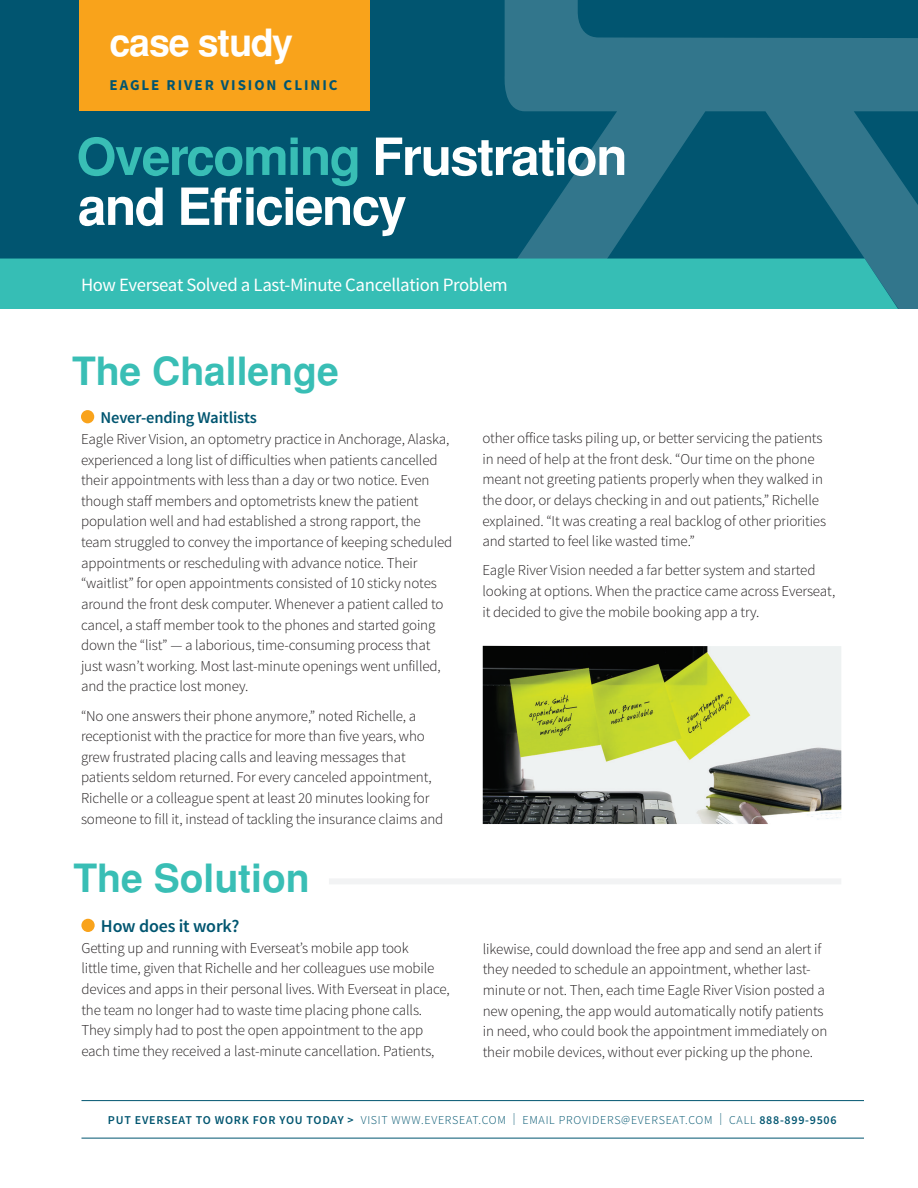
<style>
.page{position:relative;width:918px;height:1188px;background:#fff}
.page>*{position:absolute;margin:0;border:0;box-sizing:border-box;transform-origin:0 0}
.t1{font:700 51.3px/49.9px "Helvetica";letter-spacing:-.03em;color:#fff}
.t2{font:700 39px "Helvetica";color:#39beb5}
.t3{font:700 37.65px "Helvetica";letter-spacing:-.03em;color:#fff}
.t4{font:18.75px "Source Sans Pro";letter-spacing:-.02em;color:#fff}
.t5{font:600 18px "Source Sans Pro";letter-spacing:-.01em;color:#015570}
.t6{font:600 16.5px "Source Sans Pro";letter-spacing:-.01em;color:#015570}
.t7{font:300 15px/20.7px "Source Sans Pro";letter-spacing:-.01em;color:#231f20}
.t8{font:700 15px "Source Sans Pro";letter-spacing:.13em;color:#015570}
.t9{font:300 12px "Source Sans Pro";letter-spacing:.06em;color:#015570}
.s1{color:#39beb5}
.s2{font-weight:600}
</style>
<div class="page">
<div style="left:81px;top:919px;width:14px;height:13px;background:#f9a31b;border-radius:50%"></div>
<div style="left:81px;top:410px;width:13px;height:13px;background:#f9a31b;border-radius:50%"></div>
<div style="left:0;top:0;width:918px;height:316px;background:#015570"></div>
<div style="left:79px;top:0;width:291px;height:111px;background:#f9a31b"></div>
<hr style="left:81px;top:1100px;width:783px;height:1px;background:#015570">
<hr style="left:81px;top:1138px;width:783px;height:1px;background:#015570">
<div style="left:329px;top:878px;width:512px;height:6px;background:#f2f3f4"></div>
<img style="left:483px;top:646px;width:358px;height:178px">
<svg style="left:493px;top:0;width:425px;height:310px;fill:#32768c"></svg>
<div style="left:0;top:259px;width:899px;height:51px;background:#36beb5"></div>
<div style="left:0;top:310px;width:918px;height:15px;background:#fff"></div>
<h3 class="t3" style="left:110px;top:21px;width:185px">case study</h3>
<p class="t8" style="left:110px;top:75px;width:230px">EAGLE RIVER VISION CLINIC</p>
<h1 class="t1" style="left:77px;top:132px;width:553px"><span class="s1">Overcoming</span> Frustration and Efficiency</h1>
<p class="t4" style="left:81px;top:273px;width:428px">How Everseat Solved a Last-Minute Cancellation Problem</p>
<h2 class="t2" style="left:72px;top:349px;width:268px">The Challenge</h2>
<p class="t6" style="left:101px;top:407px;width:158px">Never-ending Waitlists</p>
<p class="t7" style="left:81px;top:429px;width:373px">Eagle River Vision, an optometry practice in Anchorage, Alaska, experienced a long list of difficulties when patients cancelled their appointments with less than a day or two notice. Even though staff members and optometrists knew the patient population well and had established a strong rapport, the team struggled to convey the importance of keeping scheduled appointments or rescheduling with advance notice. Their “waitlist” for open appointments consisted of 10 sticky notes around the front desk computer. Whenever a patient called to cancel, a staff member took to the phones and started going down the “list” — a laborious, time-consuming process that just wasn’t working. Most last-minute openings went unfilled, and the practice lost money.</p>
<p class="t7" style="left:81px;top:705px;width:364px">“No one answers their phone anymore,” noted Richelle, a receptionist with the practice for more than five years, who grew frustrated placing calls and leaving messages that patients seldom returned. For every canceled appointment, Richelle or a colleague spent at least 20 minutes looking for someone to fill it, instead of tackling the insurance claims and</p>
<h2 class="t2" style="left:74px;top:856px;width:238px">The Solution</h2>
<p class="t7" style="left:482px;top:428px;width:345px">other office tasks piling up, or better servicing the patients in need of help at the front desk. “Our time on the phone meant not greeting patients properly when they walked in the door, or delays checking in and out patients,” Richelle explained. “It was creating a real backlog of other priorities and started to feel like wasted time.”</p>
<p class="t7" style="left:482px;top:560px;width:354px">Eagle River Vision needed a far better system and started looking at options. When the practice came across Everseat, it decided to give the mobile booking app a try.</p>
<p class="t5" style="left:101px;top:915px;width:140px">How does it work?</p>
<p class="t7" style="left:81px;top:937px;width:370px">Getting up and running with Everseat’s mobile app took<br>little time, given that Richelle and her colleagues use mobile devices and apps in their personal lives. With Everseat in place, the team no longer had to waste time placing phone calls.<br>They simply had to post the open appointment to the app each time they received a last-minute cancellation. Patients,</p>
<p class="t7" style="left:483px;top:939px;width:346px">likewise, could download the free app and send an alert if they needed to schedule an appointment, whether last&shy;minute or not. Then, each time Eagle River Vision posted a new opening, the app would automatically notify patients in need, who could book the appointment immediately on their mobile devices, without ever picking up the phone.</p>
<p class="t9" style="left:108px;top:1113px;width:730px"><span class="s2">PUT EVERSEAT TO WORK FOR YOU TODAY &gt;</span> VISIT WWW.EVERSEAT.COM | EMAIL PROVIDERS@EVERSEAT.COM | CALL <span class="s2">888-899-9506</span></p>
</div>
